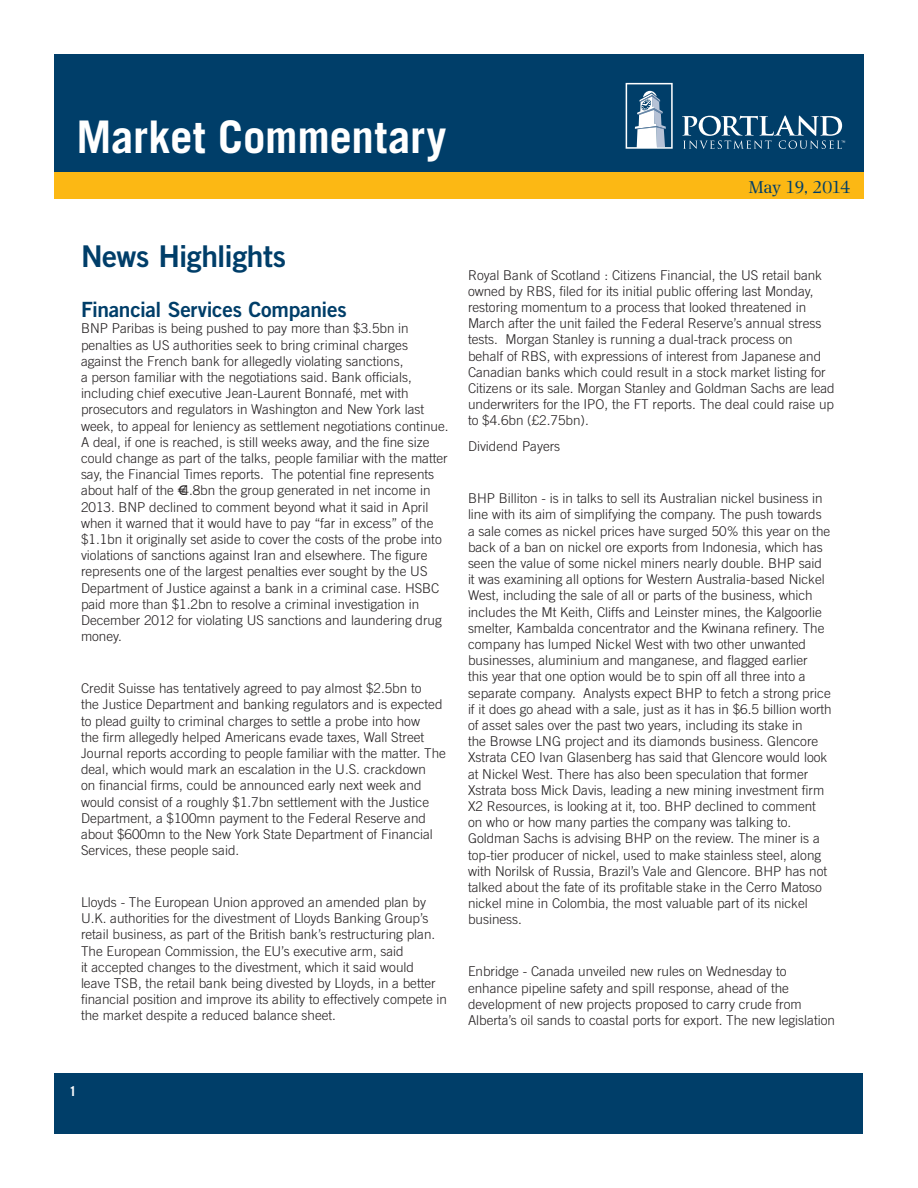
<style>
.page{position:relative;width:918px;height:1188px;background:#fff}
.page>*{position:absolute;margin:0;border:0;box-sizing:border-box;transform-origin:0 0}
.t1{font:700 45px "Trade Gothic";letter-spacing:-.005em;color:#fff}
.Article_-_Heading{font:30px "Trade Gothic Bold Two";letter-spacing:-.02em;color:#003e69}
.Article_-_Sub-head{font:21px "Trade Gothic Bold Two";letter-spacing:-.015em;color:#003e69}
.t2{font:18px "Photina";letter-spacing:-.045em;color:#003e69}
.Article_-_Body{font:300 13.5px/16.2px "Trade Gothic";color:#231f20}
.t3{font:700 13.5px "Trade Gothic";color:#fff}
</style>
<div class="page">
<div style="left:54px;top:54px;width:810px;height:142px;background:#003e69"></div>
<svg style="left:626px;top:83px;width:47px;height:66px"></svg>
<svg style="left:682px;top:115px;width:163px;height:34px"></svg>
<div style="left:55px;top:1073px;width:808px;height:60px;background:#003e69"></div>
<div style="left:54px;top:172px;width:810px;height:28px;background:#fcb814"></div>
<h1 class="t1" style="left:76px;top:109px;width:371px">Market Commentary</h1>
<p class="Article_-_Heading" style="left:81px;top:238px;width:207px">News Highlights</p>
<p class="Article_-_Sub-head" style="left:81px;top:297px;width:267px">Financial Services Companies</p>
<p class="Article_-_Body" style="left:81px;top:320px;width:369px">BNP Paribas is being pushed to pay more than $3.5bn in penalties as US authorities seek to bring criminal charges against the French bank for allegedly violating sanctions,<br>a person familiar with the negotiations said. Bank officials, including chief executive Jean-Laurent Bonnafé, met with prosecutors and regulators in Washington and New York last week, to appeal for leniency as settlement negotiations continue.<br>A deal, if one is reached, is still weeks away, and the fine size could change as part of the talks, people familiar with the matter say, the Financial Times reports. The potential fine represents about half of the €4.8bn the group generated in net income in 2013. BNP declined to comment beyond what it said in April when it warned that it would have to pay “far in excess” of the $1.1bn it originally set aside to cover the costs of the probe into violations of sanctions against Iran and elsewhere. The figure represents one of the largest penalties ever sought by the US Department of Justice against a bank in a criminal case. HSBC paid more than $1.2bn to resolve a criminal investigation in December 2012 for violating US sanctions and laundering drug money.</p>
<p class="Article_-_Body" style="left:81px;top:680px;width:367px">Credit Suisse has tentatively agreed to pay almost $2.5bn to<br>the Justice Department and banking regulators and is expected to plead guilty to criminal charges to settle a probe into how<br>the firm allegedly helped Americans evade taxes, Wall Street Journal reports according to people familiar with the matter. The deal, which would mark an escalation in the U.S. crackdown<br>on financial firms, could be announced early next week and would consist of a roughly $1.7bn settlement with the Justice Department, a $100mn payment to the Federal Reserve and about $600mn to the New York State Department of Financial Services, these people said.</p>
<p class="Article_-_Body" style="left:81px;top:894px;width:368px">Lloyds - The European Union approved an amended plan by U.K. authorities for the divestment of Lloyds Banking Group’s retail business, as part of the British bank’s restructuring plan.<br>The European Commission, the EU’s executive arm, said<br>it accepted changes to the divestment, which it said would<br>leave TSB, the retail bank being divested by Lloyds, in a better financial position and improve its ability to effectively compete in the market despite a reduced balance sheet.</p>
<p class="t2" style="left:749px;top:177px;width:103px">May 19, 2014</p>
<p class="Article_-_Body" style="left:468px;top:267px;width:368px">Royal Bank of Scotland : Citizens Financial, the US retail bank owned by RBS, filed for its initial public offering last Monday, restoring momentum to a process that looked threatened in March after the unit failed the Federal Reserve’s annual stress tests. Morgan Stanley is running a dual-track process on<br>behalf of RBS, with expressions of interest from Japanese and Canadian banks which could result in a stock market listing for Citizens or its sale. Morgan Stanley and Goldman Sachs are lead underwriters for the IPO, the FT reports. The deal could raise up to $4.6bn (£2.75bn).</p>
<p class="Article_-_Body" style="left:468px;top:438px;width:94px">Dividend Payers</p>
<p class="Article_-_Body" style="left:468px;top:490px;width:365px">BHP Billiton - is in talks to sell its Australian nickel business in line with its aim of simplifying the company. The push towards a sale comes as nickel prices have surged 50% this year on the back of a ban on nickel ore exports from Indonesia, which has seen the value of some nickel miners nearly double. BHP said it was examining all options for Western Australia-based Nickel West, including the sale of all or parts of the business, which includes the Mt Keith, Cliffs and Leinster mines, the Kalgoorlie smelter, Kambalda concentrator and the Kwinana refinery. The company has lumped Nickel West with two other unwanted businesses, aluminium and manganese, and flagged earlier<br>this year that one option would be to spin off all three into a separate company. Analysts expect BHP to fetch a strong price if it does go ahead with a sale, just as it has in $6.5 billion worth of asset sales over the past two years, including its stake in<br>the Browse LNG project and its diamonds business. Glencore Xstrata CEO Ivan Glasenberg has said that Glencore would look at Nickel West. There has also been speculation that former Xstrata boss Mick Davis, leading a new mining investment firm X2 Resources, is looking at it, too. BHP declined to comment on who or how many parties the company was talking to.<br>Goldman Sachs is advising BHP on the review. The miner is a top-tier producer of nickel, used to make stainless steel, along with Norilsk of Russia, Brazil’s Vale and Glencore. BHP has not talked about the fate of its profitable stake in the Cerro Matoso nickel mine in Colombia, the most valuable part of its nickel business.</p>
<p class="Article_-_Body" style="left:468px;top:963px;width:369px">Enbridge - Canada unveiled new rules on Wednesday to enhance pipeline safety and spill response, ahead of the development of new projects proposed to carry crude from Alberta’s oil sands to coastal ports for export. The new legislation</p>
<p class="t3" style="left:69px;top:1083px;width:9px">1</p>
</div>
